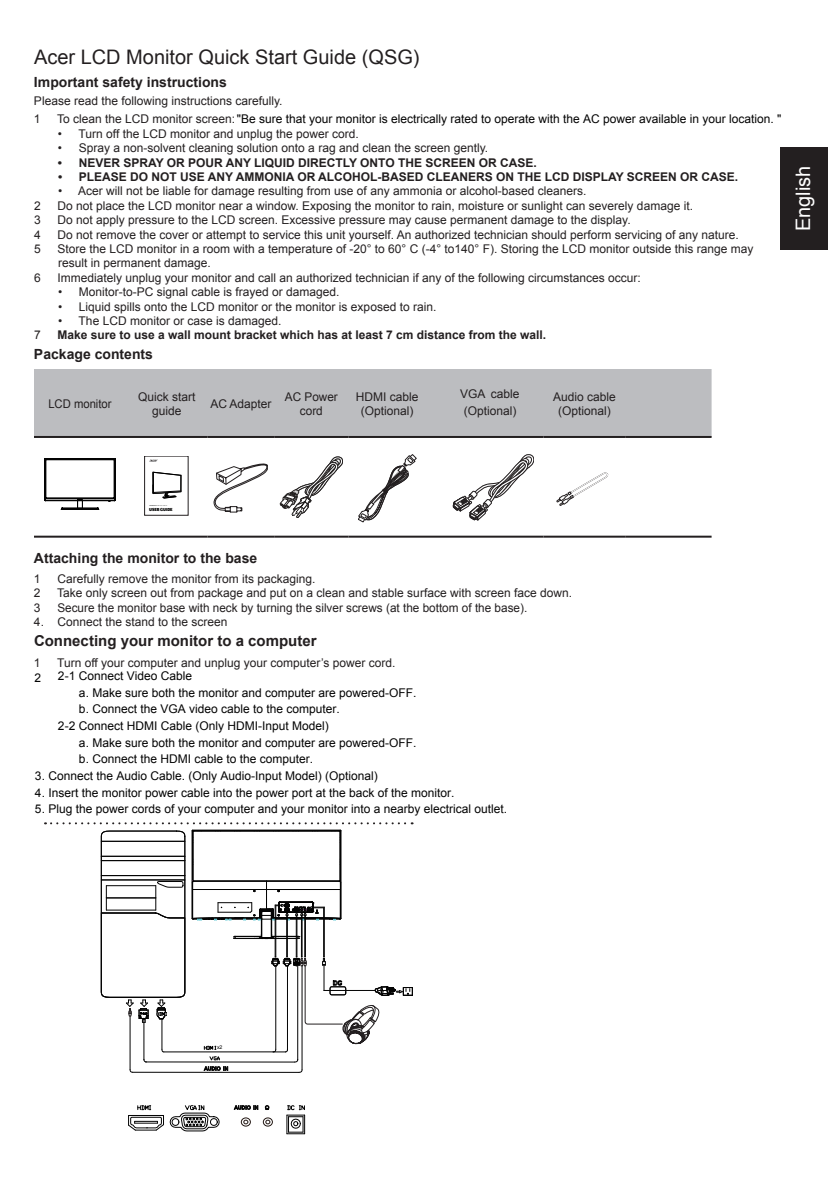
<style>
.page{position:relative;width:828px;height:1188px;background:#fff}
.page>*{position:absolute;margin:0;border:0;box-sizing:border-box;transform-origin:0 0}
.t1{font:20px "Arial";color:#231f20}
.t2{font:20px "Arial";color:#fff}
.t3{font:700 15px "Arial";color:#231f20}
.t4{font:700 14px "Arial";color:#231f20}
.t5{font:12px/14.4px "Arial";color:#231f20;text-align:center}
.t6{font:12px "Arial";color:#030303}
.t7{font:700 12px "Arial";color:#231f20}
.t8{font:12px "Arial";color:#231f20;scale:.94 1}
.t9{font:5.2px "Arial";color:#030303}
.t10{font:900 4.4px "Acer Foco";letter-spacing:-.02em;color:#000}
.s1{color:#231f20}
</style>
<div class="page">
<div style="left:780px;top:148px;width:48px;height:102px;background:#231f20"></div>
<div style="left:34px;top:369px;width:678px;height:67px;background:#bcbdc0"></div>
<hr style="left:34px;top:436px;width:92px;height:2px;background:#231f20">
<hr style="left:34px;top:536px;width:92px;height:2px;background:#231f20">
<hr style="left:126px;top:436px;width:82px;height:2px;background:#231f20">
<hr style="left:126px;top:536px;width:82px;height:2px;background:#231f20">
<hr style="left:208px;top:436px;width:66px;height:2px;background:#231f20">
<hr style="left:208px;top:536px;width:66px;height:2px;background:#231f20">
<hr style="left:274px;top:436px;width:75px;height:2px;background:#231f20">
<hr style="left:274px;top:536px;width:75px;height:2px;background:#231f20">
<hr style="left:349px;top:436px;width:77px;height:2px;background:#231f20">
<hr style="left:349px;top:536px;width:77px;height:2px;background:#231f20">
<hr style="left:426px;top:436px;width:118px;height:2px;background:#231f20">
<hr style="left:426px;top:536px;width:118px;height:2px;background:#231f20">
<hr style="left:544px;top:436px;width:81px;height:2px;background:#231f20">
<hr style="left:544px;top:536px;width:81px;height:2px;background:#231f20">
<hr style="left:625px;top:436px;width:87px;height:2px;background:#231f20">
<hr style="left:625px;top:536px;width:87px;height:2px;background:#231f20">
<svg style="left:45px;top:459px;width:70px;height:51px"></svg>
<svg style="left:149px;top:460px;width:9px;height:2px"></svg>
<svg style="left:214px;top:464px;width:54px;height:48px"></svg>
<svg style="left:280px;top:457px;width:63px;height:61px"></svg>
<svg style="left:358px;top:454px;width:58px;height:68px"></svg>
<svg style="left:556px;top:473px;width:52px;height:33px"></svg>
<svg style="left:45px;top:822px;width:368px;height:2px"></svg>
<svg style="left:453px;top:454px;width:81px;height:67px"></svg>
<svg style="left:204px;top:1045px;width:12px;height:5px"></svg>
<hr style="left:164px;top:1052px;width:110px;height:1px;background:#030303">
<hr style="left:162px;top:1019px;width:1px;height:30px;background:#030303">
<hr style="left:145px;top:1062px;width:150px;height:1px;background:#030303">
<hr style="left:130px;top:1016px;width:1px;height:54px;background:#030303">
<svg style="left:170px;top:1105px;width:50px;height:26px"></svg>
<svg style="left:128px;top:1105px;width:36px;height:26px"></svg>
<svg style="left:287px;top:1105px;width:18px;height:29px"></svg>
<hr style="left:297px;top:966px;width:1px;height:94px;background:#030303">
<hr style="left:192px;top:831px;width:1px;height:50px;background:#030303">
<hr style="left:193px;top:831px;width:1px;height:50px;background:#030303">
<hr style="left:193px;top:831px;width:147px;height:1px;background:#030303">
<hr style="left:193px;top:830px;width:147px;height:1px;background:#030303">
<hr style="left:340px;top:831px;width:1px;height:87px;background:#030303">
<hr style="left:341px;top:831px;width:1px;height:87px;background:#030303">
<svg style="left:192px;top:830px;width:10px;height:13px"></svg>
<svg style="left:332px;top:830px;width:10px;height:13px"></svg>
<hr style="left:304px;top:915px;width:1px;height:42px;background:#030303">
<hr style="left:305px;top:915px;width:1px;height:42px;background:#030303">
<hr style="left:301px;top:915px;width:1px;height:42px;background:#030303">
<hr style="left:302px;top:915px;width:1px;height:42px;background:#030303">
<hr style="left:296px;top:915px;width:1px;height:42px;background:#030303">
<hr style="left:297px;top:915px;width:1px;height:42px;background:#030303">
<hr style="left:286px;top:915px;width:1px;height:42px;background:#030303">
<hr style="left:287px;top:915px;width:1px;height:42px;background:#030303">
<hr style="left:323px;top:908px;width:1px;height:49px;background:#030303">
<hr style="left:324px;top:907px;width:1px;height:50px;background:#030303">
<hr style="left:275px;top:905px;width:1px;height:52px;background:#030303">
<svg style="left:192px;top:881px;width:150px;height:59px"></svg>
<svg style="left:241px;top:1117px;width:32px;height:10px"></svg>
<svg style="left:234px;top:1105px;width:25px;height:5px"></svg>
<svg style="left:265px;top:1105px;width:4px;height:5px"></svg>
<svg style="left:271px;top:956px;width:142px;height:97px"></svg>
<hr style="left:133px;top:1072px;width:166px;height:1px;background:#030303">
<hr style="left:302px;top:966px;width:1px;height:104px;background:#030303">
<hr style="left:144px;top:1018px;width:1px;height:42px;background:#030303">
<svg style="left:101px;top:831px;width:85px;height:192px"></svg>
<svg style="left:204px;top:1056px;width:24px;height:15px"></svg>
<svg style="left:153px;top:472px;width:28px;height:26px"></svg>
<h1 class="t1" style="left:34px;top:44px;width:387px">Acer LCD Monitor Quick Start Guide (QSG)</h1>
<p class="t4" style="left:34px;top:72px;width:194px">Important safety instructions</p>
<p class="t5" style="left:34px;top:92px;width:250px;line-height:18.4px;text-align:left">Please read the following instructions carefully.<br>1</p>
<p class="t6" style="left:57px;top:111px;width:726px"><span class="s1">To clean the LCD monitor screen:</span>"Be sure that your monitor is electrically rated to operate with the AC power available in your location. "</p>
<p class="t5" style="left:58px;top:126px;width:302px">• Turn off the LCD monitor and unplug the power cord.</p>
<p class="t5" style="left:58px;top:141px;width:432px">• Spray a non-solvent cleaning solution onto a rag and clean the screen gently.</p>
<p class="t7" style="left:58px;top:154px;width:480px">• NEVER SPRAY OR POUR ANY LIQUID DIRECTLY ONTO THE SCREEN OR CASE.</p>
<p class="t7" style="left:58px;top:169px;width:682px">• PLEASE DO NOT USE ANY AMMONIA OR ALCOHOL-BASED CLEANERS ON THE LCD DISPLAY SCREEN OR CASE.</p>
<p class="t5" style="left:58px;top:184px;width:530px">• Acer will not be liable for damage resulting from use of any ammonia or alcohol-based cleaners.</p>
<p class="t5" style="left:34px;top:198px;width:8px">2</p>
<p class="t5" style="left:57px;top:198px;width:637px">Do not place the LCD monitor near a window. Exposing the monitor to rain, moisture or sunlight can severely damage it.</p>
<p class="t5" style="left:34px;top:213px;width:8px">3</p>
<p class="t5" style="left:57px;top:213px;width:575px">Do not apply pressure to the LCD screen. Excessive pressure may cause permanent damage to the display.</p>
<p class="t5" style="left:34px;top:227px;width:8px">4</p>
<p class="t5" style="left:57px;top:227px;width:683px">Do not remove the cover or attempt to service this unit yourself. An authorized technician should perform servicing of any nature.</p>
<p class="t5" style="left:34px;top:242px;width:8px">5</p>
<p class="t5" style="left:57px;top:242px;width:698px;text-align:left">Store the LCD monitor in a room with a temperature of -20° to 60° C (-4° to140° F). Storing the LCD monitor outside this range may result in permanent damage.</p>
<p class="t5" style="left:34px;top:270px;width:8px">6</p>
<p class="t5" style="left:57px;top:270px;width:585px">Immediately unplug your monitor and call an authorized technician if any of the following circumstances occur:</p>
<p class="t5" style="left:58px;top:285px;width:283px">• Monitor-to-PC signal cable is frayed or damaged.</p>
<p class="t5" style="left:58px;top:299px;width:380px">• Liquid spills onto the LCD monitor or the monitor is exposed to rain.</p>
<p class="t5" style="left:58px;top:314px;width:225px">• The LCD monitor or case is damaged.</p>
<p class="t5" style="left:34px;top:328px;width:8px">7</p>
<p class="t7" style="left:57px;top:327px;width:490px">Make sure to use a wall mount bracket which has at least 7 cm distance from the wall.</p>
<p class="t4" style="left:34px;top:345px;width:121px">Package contents</p>
<p class="t8" style="left:48px;top:396px;width:69px">LCD monitor</p>
<p class="t5" style="left:138px;top:390px;width:59px">Quick start guide</p>
<p class="t5" style="left:210px;top:397px;width:62px">AC Adapter</p>
<p class="t5" style="left:285px;top:390px;width:54px">AC Power cord</p>
<p class="t5" style="left:356px;top:390px;width:64px">HDMI cable (Optional)</p>
<p class="t5" style="left:553px;top:390px;width:64px">Audio cable</p>
<p class="t5" style="left:460px;top:387px;width:61px">VGA cable</p>
<p class="t5" style="left:464px;top:404px;width:54px">(Optional)</p>
<p class="t5" style="left:558px;top:404px;width:54px">(Optional)</p>
<h1 class="t2" style="left:790px;top:231px;width:67px;rotate:-90deg">English</h1>
<p class="t10" style="left:149px;top:507px;width:25px">USER GUIDE</p>
<p class="t4" style="left:34px;top:548px;width:225px">Attaching the monitor to the base</p>
<p class="t5" style="left:34px;top:572px;width:8px">1</p>
<p class="t5" style="left:57px;top:572px;width:260px">Carefully remove the monitor from its packaging.</p>
<p class="t5" style="left:34px;top:586px;width:8px">2</p>
<p class="t5" style="left:57px;top:586px;width:516px">Take only screen out from package and put on a clean and stable surface with screen face down.</p>
<p class="t5" style="left:34px;top:601px;width:8px">3</p>
<p class="t5" style="left:57px;top:601px;width:471px">Secure the monitor base with neck by turning the silver screws (at the bottom of the base).</p>
<p class="t5" style="left:34px;top:615px;width:195px">4. Connect the stand to the screen</p>
<p class="t3" style="left:34px;top:631px;width:284px">Connecting your monitor to a computer</p>
<p class="t5" style="left:34px;top:655px;width:8px">1</p>
<p class="t5" style="left:57px;top:655px;width:340px">Turn off your computer and unplug your computer’s power cord.</p>
<p class="t6" style="left:58px;top:668px;width:136px">2-1 Connect Video Cable</p>
<p class="t6" style="left:79px;top:685px;width:339px">a. Make sure both the monitor and computer are powered-OFF.</p>
<p class="t6" style="left:79px;top:701px;width:262px">b. Connect the VGA video cable to the computer.</p>
<p class="t6" style="left:58px;top:718px;width:272px">2-2 Connect HDMI Cable (Only HDMI-Input Model)</p>
<p class="t6" style="left:79px;top:735px;width:339px">a. Make sure both the monitor and computer are powered-OFF.</p>
<p class="t6" style="left:79px;top:751px;width:236px">b. Connect the HDMI cable to the computer.</p>
<p class="t6" style="left:35px;top:768px;width:344px">3. Connect the Audio Cable. (Only Audio-Input Model) (Optional)</p>
<p class="t6" style="left:35px;top:785px;width:421px">4. Insert the monitor power cable into the power port at the back of the monitor.</p>
<p class="t6" style="left:35px;top:801px;width:474px">5. Plug the power cords of your computer and your monitor into a nearby electrical outlet.</p>
<p class="t6" style="left:35px;top:670px;width:8px">2</p>
<p class="t9" style="left:217px;top:1044px;width:7px">x2</p>
</div>
